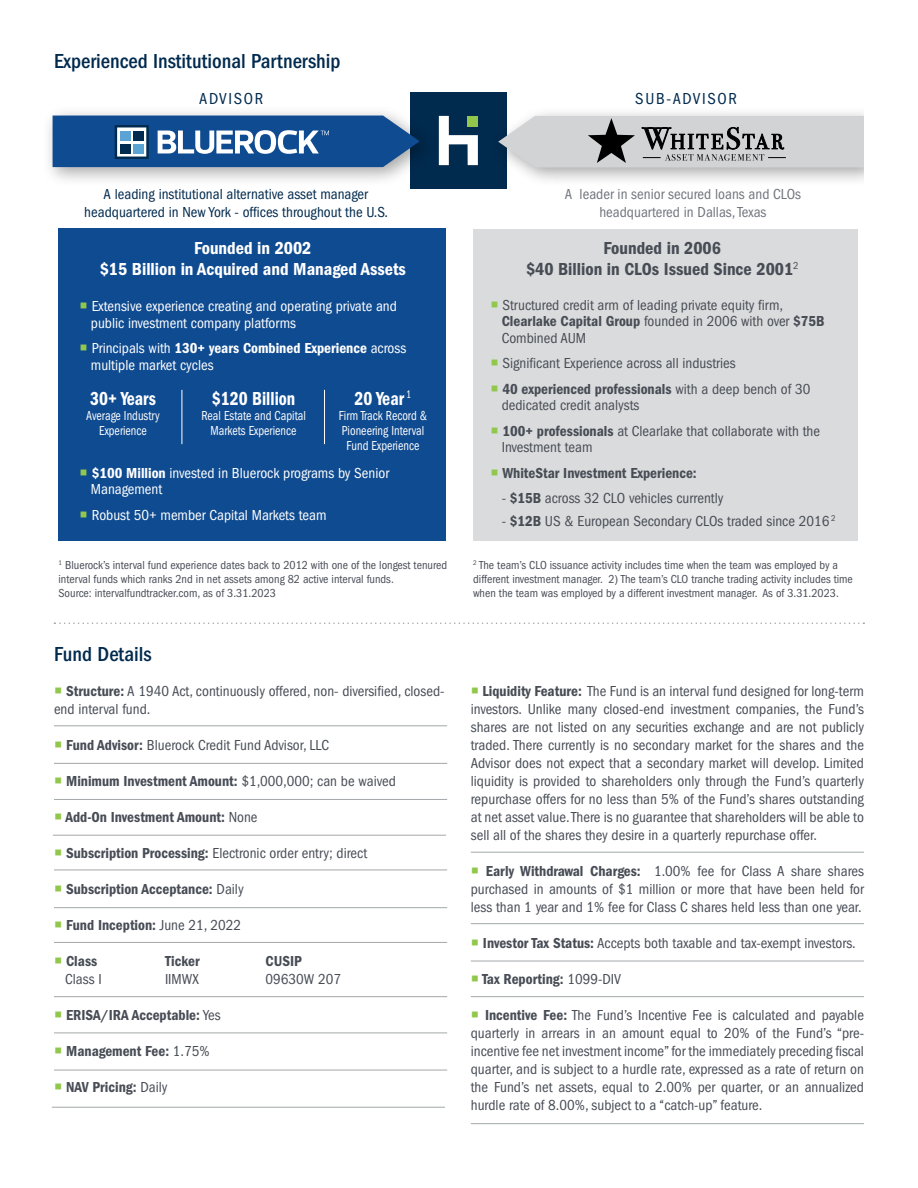
<style>
.page{position:relative;width:918px;height:1188px;background:#fff}
.page>*{position:absolute;margin:0;border:0;box-sizing:border-box;transform-origin:0 0}
.t1{font:500 condensed 21px "ITC Franklin Gothic Std";color:#002a4e}
.t2{font:19.5px "ITC Franklin Gothic Std Dm Cd";color:#fff;scale:.9 1}
.t3{font:18px/21px "ITC Franklin Gothic Std Dm Cd";color:#fff;text-align:center}
.t4{font:18px/21px "ITC Franklin Gothic Std Dm Cd";color:#474c55;text-align:center}
.t5{font:condensed 16.5px "ITC Franklin Gothic Std";letter-spacing:.1em;color:#002a4e}
.t6{font:condensed 15px/18px "ITC Franklin Gothic Std";color:#474c55;text-align:justify}
.t7{font:15px "ITC Franklin Gothic Std Dm Cd";color:#474c55}
.t8{font:condensed 15px/16.5px "ITC Franklin Gothic Std";color:#fff}
.t9{font:condensed 15px "Franklin Gothic";color:#474c55}
.t10{font:condensed 15px/18px "ITC Franklin Gothic Std";color:#002a4e;text-align:center}
.t11{font:condensed 15px/18px "ITC Franklin Gothic Std";color:#71757e;text-align:center}
.t12{font:15px "ITC Franklin Gothic Std Dm Cd";color:#fff}
.t13{font:condensed 13.5px/15px "ITC Franklin Gothic Std";color:#fff;text-align:center;scale:.9 1}
.t14{font:condensed 12px/14.4px "ITC Franklin Gothic Std";color:#474c55}
.s1{color:#91c84c}
.s2{font-family:"ITC Franklin Gothic Std";font-stretch:condensed}
.s3{font-family:"ITC Franklin Gothic Std Dm Cd";font-stretch:normal}
.s4{font-family:"Franklin Gothic";font-stretch:condensed}
.s5{font-family:"Franklin Gothic"}
</style>
<div class="page">
<div style="left:58px;top:229px;width:388px;height:312px;background:#0f4b91"></div>
<div style="left:473px;top:229px;width:385px;height:312px;background:#dadbdc"></div>
<div style="left:410px;top:92px;width:97px;height:97px;background:#002a4e"></div>
<svg style="left:439px;top:116px;width:39px;height:49px"></svg>
<div style="left:468px;top:116px;width:10px;height:10px;background:#91c84c"></div>
<div style="left:490px;top:105px;width:396px;height:83px;background:#000;opacity:.35"></div>
<svg style="left:498px;top:116px;width:366px;height:51px;background:#b7b9bb"></svg>
<div style="left:42px;top:105px;width:395px;height:82px;background:#000;opacity:.35"></div>
<svg style="left:53px;top:116px;width:367px;height:51px;background:#33659e"></svg>
<hr style="left:182px;top:390px;width:1px;height:54px;background:#fff">
<hr style="left:324px;top:390px;width:1px;height:54px;background:#fff">
<hr style="left:54px;top:725px;width:393px;height:1px;background:#a3a7a9">
<hr style="left:54px;top:763px;width:393px;height:1px;background:#a3a7a9">
<hr style="left:54px;top:799px;width:393px;height:1px;background:#a3a7a9">
<hr style="left:54px;top:870px;width:393px;height:1px;background:#a3a7a9">
<hr style="left:54px;top:907px;width:393px;height:1px;background:#a3a7a9">
<hr style="left:54px;top:942px;width:393px;height:1px;background:#a3a7a9">
<hr style="left:54px;top:996px;width:393px;height:1px;background:#a3a7a9">
<hr style="left:54px;top:1033px;width:393px;height:1px;background:#a3a7a9">
<hr style="left:471px;top:852px;width:393px;height:1px;background:#a3a7a9">
<hr style="left:471px;top:923px;width:393px;height:1px;background:#a3a7a9">
<hr style="left:471px;top:996px;width:393px;height:1px;background:#a3a7a9">
<svg style="left:54px;top:622px;width:810px;height:2px"></svg>
<hr style="left:53px;top:835px;width:393px;height:1px;background:#a3a7a9">
<hr style="left:54px;top:1070px;width:393px;height:1px;background:#a3a7a9">
<div style="left:864px;top:95px;width:27px;height:106px;background:#fff"></div>
<hr style="left:52px;top:1107px;width:393px;height:1px;background:#a3a7a9">
<hr style="left:471px;top:1123px;width:393px;height:1px;background:#a3a7a9">
<hr style="left:471px;top:961px;width:393px;height:1px;background:#a3a7a9">
<h1 class="t1" style="left:54px;top:50px;width:288px">Experienced Institutional Partnership</h1>
<p class="t5" style="left:199px;top:89px;width:66px">ADVISOR</p>
<p class="t5" style="left:635px;top:89px;width:103px">SUB-ADVISOR</p>
<p class="t10" style="left:84px;top:185px;width:305px">A leading institutional alternative asset manager headquartered in New York - offices throughout the U.S.</p>
<p class="t11" style="left:565px;top:185px;width:238px">A leader in senior secured loans and CLOs headquartered in Dallas, Texas</p>
<p class="t3" style="left:100px;top:237px;width:308px">Founded in 2002<br>$15 Billion in Acquired and Managed Assets</p>
<p class="t8" style="left:91px;top:298px;width:308px;text-indent:-11px"><span class="s1">○</span> Extensive experience creating and operating private and public investment company platforms</p>
<p class="t12" style="left:80px;top:340px;width:328px"><span class="s1">○</span> <span class="s2">Principals with</span> 130+ years Combined Experience <span class="s2">across</span></p>
<p class="t8" style="left:91px;top:357px;width:124px">multiple market cycles</p>
<h2 class="t2" style="left:90px;top:387px;width:75px">30+ Years</h2>
<p class="t13" style="left:86px;top:408px;width:83px">Average Industry<br>Experience</p>
<h2 class="t2" style="left:212px;top:387px;width:94px">$120 Billion</h2>
<p class="t13" style="left:201px;top:408px;width:118px">Real Estate and Capital<br>Markets Experience</p>
<h2 class="t2" style="left:355px;top:387px;width:65px">20 Year <sup>1</sup></h2>
<p class="t13" style="left:339px;top:408px;width:100px">Firm Track Record &amp;<br>Pioneering Interval<br>Fund Experience</p>
<p class="t8" style="left:91px;top:465px;width:300px;text-indent:-11px"><span class="s1">○</span> <span class="s3">$100 Million</span> invested in Bluerock programs by Senior<br>Management</p>
<p class="t8" style="left:80px;top:507px;width:248px"><span class="s1">○</span> Robust 50+ member Capital Markets team</p>
<p class="t14" style="left:59px;top:558px;width:390px"><sup>1</sup> Bluerock’s interval fund experience dates back to 2012 with one of the longest tenured interval funds which ranks 2nd in net assets among 82 active interval funds.<br>Source: intervalfundtracker.com, as of 3.31.2023</p>
<h1 class="t1" style="left:54px;top:642px;width:99px">Fund Details</h1>
<p class="t6" style="left:54px;top:682px;width:392px"><span class="s1">○</span> <span class="s3">Structure:</span> A 1940 Act, continuously offered, non- diversified, closed&shy;end interval fund.</p>
<p class="t6" style="left:54px;top:736px;width:277px"><span class="s1">○</span> <span class="s3">Fund Advisor:</span> Bluerock Credit Fund Advisor, LLC</p>
<p class="t7" style="left:54px;top:772px;width:343px"><span class="s1">○</span> Minimum Investment Amount: <span class="s2">$1,000,000; can be waived</span></p>
<p class="t7" style="left:54px;top:808px;width:205px"><span class="s1">○</span> Add-On Investment Amount: <span class="s2">None</span></p>
<p class="t6" style="left:54px;top:844px;width:315px"><span class="s1">○</span> <span class="s3">Subscription Processing:</span> Electronic order entry; direct</p>
<p class="t7" style="left:54px;top:880px;width:191px"><span class="s1">○</span> Subscription Acceptance: <span class="s2">Daily</span></p>
<p class="t7" style="left:54px;top:916px;width:189px"><span class="s1">○</span> Fund Inception: <span class="s2">June 21, 2022</span></p>
<p class="t7" style="left:54px;top:952px;width:45px"><span class="s1">○</span> Class</p>
<p class="t7" style="left:165px;top:952px;width:36px">Ticker</p>
<p class="t7" style="left:266px;top:952px;width:38px">CUSIP</p>
<p class="t6" style="left:65px;top:970px;width:38px">Class I</p>
<p class="t6" style="left:165px;top:970px;width:35px">IIMWX</p>
<p class="t6" style="left:266px;top:970px;width:77px">09630W 207</p>
<p class="t7" style="left:54px;top:1006px;width:168px"><span class="s1">○</span> ERISA/IRA Acceptable: <span class="s2">Yes</span></p>
<p class="t7" style="left:54px;top:1042px;width:157px"><span class="s1">○</span> Management Fee: <span class="s2">1.75%</span></p>
<p class="t7" style="left:54px;top:1078px;width:115px"><span class="s1">○</span> NAV Pricing: <span class="s2">Daily</span></p>
<p class="t4" style="left:526px;top:237px;width:274px">Founded in 2006<br>$40 Billion in CLOs Issued Since 2001<sup>2</sup></p>
<p class="t9" style="left:490px;top:297px;width:294px"><span class="s1">○</span> Structured credit arm of leading private equity firm,</p>
<p class="t7" style="left:502px;top:313px;width:324px">Clearlake Capital Group <span class="s4">founded in 2006 with over</span> $75B</p>
<p class="t9" style="left:502px;top:330px;width:86px">Combined AUM</p>
<p class="t9" style="left:490px;top:355px;width:247px"><span class="s1">○</span> Significant Experience across all industries</p>
<p class="t7" style="left:490px;top:380px;width:321px"><span class="s1">○</span> 40 experienced professionals <span class="s2">with a deep bench of 30</span></p>
<p class="t6" style="left:502px;top:397px;width:139px">dedicated credit analysts</p>
<p class="t6" style="left:502px;top:423px;width:320px;line-height:16.5px;text-indent:-11px"><span class="s1">○</span> <span class="s3">100+ professionals</span> at Clearlake that collaborate with the<br>Investment team</p>
<p class="t7" style="left:490px;top:464px;width:208px"><span class="s1">○</span> WhiteStar Investment Experience:</p>
<p class="t6" style="left:502px;top:490px;width:223px"><span class="s5">-</span> <span class="s3">$15B</span> across 32 CLO vehicles currently</p>
<p class="t6" style="left:502px;top:512px;width:336px">- <span class="s3">$12B</span> US &amp; European Secondary CLOs traded since 2016 <sup>2</sup></p>
<p class="t14" style="left:473px;top:558px;width:381px"><sup>2</sup> The team’s CLO issuance activity includes time when the team was employed by a different investment manager. 2) The team’s CLO tranche trading activity includes time when the team was employed by a different investment manager. As of 3.31.2023.</p>
<p class="t6" style="left:471px;top:682px;width:395px"><span class="s1">○</span> <span class="s3">Liquidity Feature:</span> The Fund is an interval fund designed for long-term investors. Unlike many closed-end investment companies, the Fund’s shares are not listed on any securities exchange and are not publicly traded. There currently is no secondary market for the shares and the Advisor does not expect that a secondary market will develop. Limited liquidity is provided to shareholders only through the Fund’s quarterly repurchase offers for no less than 5% of the Fund’s shares outstanding at net asset value. There is no guarantee that shareholders will be able to sell all of the shares they desire in a quarterly repurchase offer.</p>
<p class="t6" style="left:471px;top:862px;width:395px"><span class="s1">○</span> <span class="s3">Early Withdrawal Charges:</span> 1.00% fee for Class A share shares purchased in amounts of $1 million or more that have been held for less than 1 year and 1% fee for Class C shares held less than one year.</p>
<p class="t6" style="left:471px;top:934px;width:387px"><span class="s1">○</span> <span class="s3">Investor Tax Status:</span> Accepts both taxable and tax-exempt investors.</p>
<p class="t7" style="left:471px;top:970px;width:152px"><span class="s1">○</span> Tax Reporting: <span class="s2">1099-DIV</span></p>
<p class="t6" style="left:471px;top:1006px;width:395px"><span class="s1">○</span> <span class="s3">Incentive Fee:</span> The Fund’s Incentive Fee is calculated and payable quarterly in arrears in an amount equal to 20% of the Fund’s ‘‘pre&shy;incentive fee net investment income’’ for the immediately preceding fiscal quarter, and is subject to a hurdle rate, expressed as a rate of return on the Fund’s net assets, equal to 2.00% per quarter, or an annualized hurdle rate of 8.00%, subject to a ‘‘catch-up’’ feature.</p>
</div>
